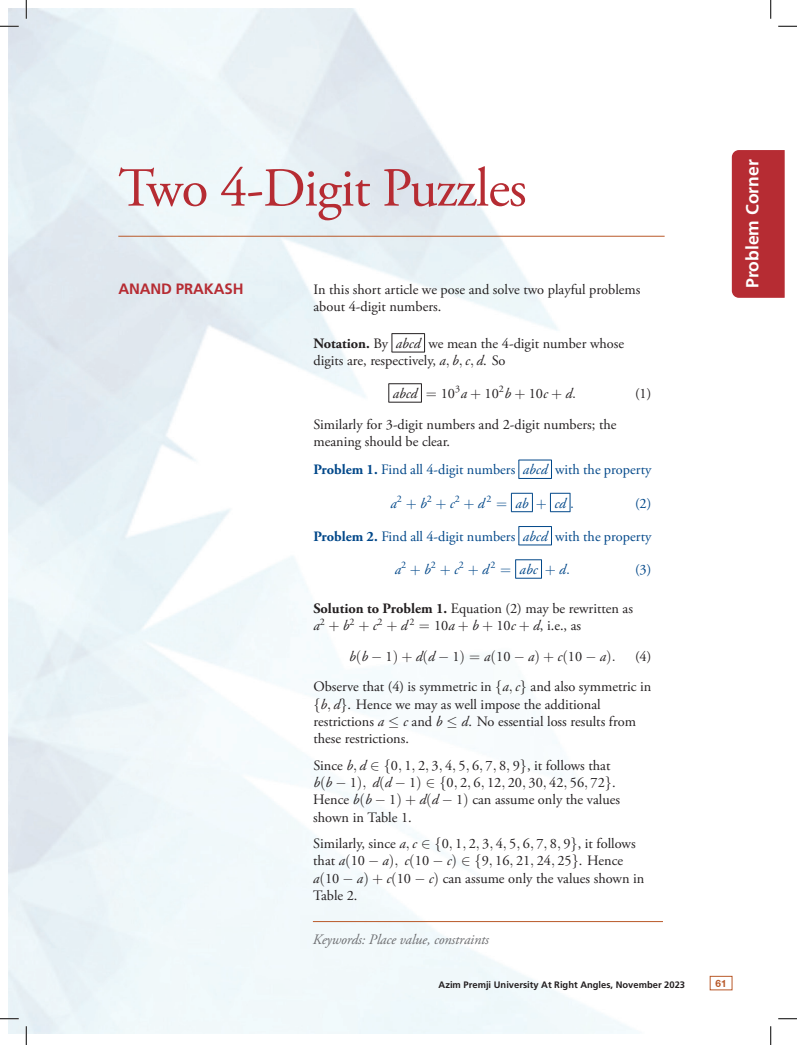
<style>
.page{position:relative;width:797px;height:1045px;background:#fff}
.page>*{position:absolute;margin:0;border:0;box-sizing:border-box;transform-origin:0 0}
.t1{font:55px "Adobe Garamond Pro";letter-spacing:-.02em;color:#b62c33}
.t2{font:700 17.5px "Frutiger LT Std";color:#fff}
.t3{font:700 15px "Frutiger LT Std";letter-spacing:-.01em;color:#b62c33}
.t4{font:14.38px/17.4px "Adobe Garamond Pro";color:#231f20}
.t5{font:14.38px "Adobe Garamond Pro";color:#004789}
.t6{font:italic 14.38px "Adobe Garamond Pro";color:#004789}
.t7{font:italic 14.38px "Adobe Garamond Pro";letter-spacing:-.01em;color:#6c6d70}
.t8{font:14.38px "CMR10";color:#231f20}
.t9{font:italic 14.38px "Adobe Garamond Pro";color:#231f20}
.t10{font:700 10px "Helvetica Neue CE";color:#b95929}
.t11{font:700 9.38px "Frutiger LT Std";color:#231f20}
.s1{font-weight:700}
.s2{font-style:italic}
.s3{font-family:"CMMI10"}
.s4{font-family:"CMR10";font-style:normal}
.s5{font-style:normal}
.s6{font-family:"CMMI10";font-style:normal}
.s7{font-family:"CMR10"}
.s8{font-family:"Adobe Garamond Pro";font-style:italic}
.s9{font-family:"CMSY10"}
.s10{font-family:"Adobe Garamond Pro"}
</style>
<div class="page">
<img style="left:9px;top:9px;width:635px;height:1024px">
<div style="left:709px;top:976px;width:23px;height:14px;border:1px solid #b95929"></div>
<div style="left:731px;top:150px;width:54px;height:148px;background:#b62c33"></div>
<hr style="left:391px;top:333px;width:34px;height:1px;background:#231f20">
<svg style="left:391px;top:334px;width:1px;height:18px"></svg>
<svg style="left:424px;top:334px;width:1px;height:18px"></svg>
<hr style="left:391px;top:352px;width:34px;height:1px;background:#231f20">
<hr style="left:388px;top:383px;width:33px;height:1px;background:#231f20">
<svg style="left:388px;top:384px;width:1px;height:18px"></svg>
<svg style="left:421px;top:384px;width:1px;height:18px"></svg>
<hr style="left:388px;top:402px;width:33px;height:1px;background:#231f20">
<hr style="left:518px;top:460px;width:33px;height:1px;background:#004789">
<svg style="left:518px;top:460px;width:1px;height:18px"></svg>
<svg style="left:551px;top:460px;width:1px;height:18px"></svg>
<hr style="left:518px;top:478px;width:33px;height:1px;background:#004789">
<svg style="left:511px;top:493px;width:22px;height:19px"></svg>
<svg style="left:550px;top:493px;width:21px;height:19px"></svg>
<hr style="left:518px;top:526px;width:33px;height:1px;background:#004789">
<svg style="left:518px;top:526px;width:1px;height:19px"></svg>
<svg style="left:551px;top:526px;width:1px;height:19px"></svg>
<hr style="left:518px;top:545px;width:33px;height:1px;background:#004789">
<svg style="left:515px;top:559px;width:27px;height:20px"></svg>
<hr style="left:118px;top:236px;width:546px;height:1px;background:#b95929">
<hr style="left:313px;top:921px;width:350px;height:1px;background:#b95929">
<svg style="left:0;top:25px;width:19px;height:2px"></svg>
<svg style="left:778px;top:25px;width:19px;height:2px"></svg>
<svg style="left:0;top:1018px;width:19px;height:1px"></svg>
<svg style="left:778px;top:1018px;width:19px;height:1px"></svg>
<svg style="left:25px;top:0;width:2px;height:19px"></svg>
<svg style="left:25px;top:1026px;width:2px;height:19px"></svg>
<svg style="left:770px;top:0;width:1px;height:19px"></svg>
<svg style="left:770px;top:1026px;width:1px;height:19px"></svg>
<h1 class="t1" style="left:118px;top:155px;width:410px">Two 4-Digit Puzzles</h1>
<p class="t3" style="left:118px;top:280px;width:127px">ANAND PRAKASH</p>
<p class="t4" style="left:313px;top:281px;width:328px">In this short article we pose and solve two playful problems about 4-digit numbers.</p>
<p class="t4" style="left:313px;top:335px;width:312px"><span class="s1">Notation.</span> By <span class="s2">abcd</span> we mean the 4-digit number whose digits are, respectively, <span class="s2">a</span><span class="s3">,</span> <span class="s2">b</span><span class="s3">,</span> <span class="s2">c</span><span class="s3">,</span> <span class="s2">d</span>. So</p>
<p class="t9" style="left:393px;top:385px;width:185px">abcd <span class="s4">=</span> <span class="s5">10</span><sup>3</sup>a <span class="s4">+</span> <span class="s5">10</span><sup>2</sup>b <span class="s4">+</span> <span class="s5">10</span>c <span class="s4">+</span> d<span class="s6">.</span></p>
<p class="t4" style="left:635px;top:385px;width:18px">(1)</p>
<p class="t4" style="left:313px;top:416px;width:304px">Similarly for 3-digit numbers and 2-digit numbers; the meaning should be clear.</p>
<p class="t5" style="left:313px;top:461px;width:339px"><span class="s1">Problem 1.</span> Find all 4-digit numbers <span class="s2">abcd</span> with the property</p>
<p class="t6" style="left:390px;top:494px;width:185px">a<sup>2</sup> <span class="s4">+</span>b<sup>2</sup> <span class="s4">+</span>c<sup>2</sup> <span class="s4">+</span>d<sup>2</sup> <span class="s4">=</span> ab <span class="s4">+</span> cd<span class="s6">.</span></p>
<p class="t5" style="left:635px;top:494px;width:18px">(2)</p>
<p class="t5" style="left:313px;top:527px;width:339px"><span class="s1">Problem 2.</span> Find all 4-digit numbers <span class="s2">abcd</span> with the property</p>
<p class="t6" style="left:395px;top:561px;width:177px">a<sup>2</sup> <span class="s4">+</span>b<sup>2</sup> <span class="s4">+</span>c<sup>2</sup> <span class="s4">+</span>d<sup>2</sup> <span class="s4">=</span> abc <span class="s4">+</span>d<span class="s6">.</span></p>
<p class="t5" style="left:635px;top:561px;width:18px">(3)</p>
<p class="t4" style="left:313px;top:600px;width:321px"><span class="s1">Solution to Problem 1.</span> Equation (2) may be rewritten as <span class="s2">a</span><sup>2</sup> <span class="s7">+</span><span class="s2">b</span><sup>2</sup> <span class="s7">+</span><span class="s2">c</span><sup>2</sup> <span class="s7">+</span><span class="s2">d</span><sup>2</sup> <span class="s7">=</span>10<span class="s2">a</span><span class="s7">+</span><span class="s2">b</span><span class="s7">+</span>10<span class="s2">c</span><span class="s7">+</span><span class="s2">d</span>,i.e.,as</p>
<p class="t8" style="left:349px;top:650px;width:268px"><span class="s8">b</span>(<span class="s8">b</span> <span class="s9">−</span> <span class="s10">1</span>) + <span class="s8">d</span>(<span class="s8">d</span> <span class="s9">−</span> <span class="s10">1</span>) = <span class="s8">a</span>(<span class="s10">10</span> <span class="s9">−</span> <span class="s8">a</span>) + <span class="s8">c</span>(<span class="s10">10</span> <span class="s9">−</span> <span class="s8">a</span>)<span class="s3">.</span></p>
<p class="t4" style="left:313px;top:641px;width:339px;line-height:30.5px;text-align:right">(4)<br>Observe that (4) is symmetric in <span class="s9">{</span><span class="s2">a</span><span class="s3">,</span> <span class="s2">c</span><span class="s9">}</span> and also symmetric in</p>
<p class="t4" style="left:313px;top:696px;width:324px"><span class="s9">{</span><span class="s2">b</span><span class="s3">,</span> <span class="s2">d</span><span class="s9">}</span>. Hence we may as well impose the additional restrictions <span class="s2">a</span> <span class="s9">≤</span> <span class="s2">c</span> and <span class="s2">b</span> <span class="s9">≤</span> <span class="s2">d</span>. No essential loss results from these restrictions.</p>
<p class="t4" style="left:313px;top:757px;width:308px">Since <span class="s2">b</span><span class="s3">,</span> <span class="s2">d</span> <span class="s9">∈ {</span>0<span class="s3">,</span> 1<span class="s3">,</span> 2<span class="s3">,</span> 3<span class="s3">,</span> 4<span class="s3">,</span> 5<span class="s3">,</span> 6<span class="s3">,</span> 7<span class="s3">,</span> 8<span class="s3">,</span> 9<span class="s9">}</span>, it follows that <span class="s2">b</span><span class="s7">(</span><span class="s2">b</span> <span class="s9">−</span> 1<span class="s7">)</span><span class="s3">,</span> <span class="s2">d</span><span class="s7">(</span><span class="s2">d</span> <span class="s9">−</span> 1<span class="s7">)</span> <span class="s9">∈ {</span>0<span class="s3">,</span> 2<span class="s3">,</span> 6<span class="s3">,</span> 12<span class="s3">,</span> 20<span class="s3">,</span> 30<span class="s3">,</span> 42<span class="s3">,</span> 56<span class="s3">,</span> 72<span class="s9">}</span>.<br>Hence <span class="s2">b</span><span class="s7">(</span><span class="s2">b</span> <span class="s9">−</span> 1<span class="s7">) +</span> <span class="s2">d</span><span class="s7">(</span><span class="s2">d</span> <span class="s9">−</span> 1<span class="s7">)</span> can assume only the values shown in Table 1.</p>
<p class="t4" style="left:313px;top:835px;width:332px">Similarly, since <span class="s2">a</span><span class="s3">,</span> <span class="s2">c</span> <span class="s9">∈ {</span>0<span class="s3">,</span> 1<span class="s3">,</span> 2<span class="s3">,</span> 3<span class="s3">,</span> 4<span class="s3">,</span> 5<span class="s3">,</span> 6<span class="s3">,</span> 7<span class="s3">,</span> 8<span class="s3">,</span> 9<span class="s9">}</span>, it follows that <span class="s2">a</span><span class="s7">(</span>10 <span class="s9">−</span> <span class="s2">a</span><span class="s7">)</span><span class="s3">,</span> <span class="s2">c</span><span class="s7">(</span>10 <span class="s9">−</span> <span class="s2">c</span><span class="s7">)</span> <span class="s9">∈ {</span>9<span class="s3">,</span> 16<span class="s3">,</span> 21<span class="s3">,</span> 24<span class="s3">,</span> 25<span class="s9">}</span>. Hence <span class="s2">a</span><span class="s7">(</span>10 <span class="s9">−</span> <span class="s2">a</span><span class="s7">) +</span> <span class="s2">c</span><span class="s7">(</span>10 <span class="s9">−</span> <span class="s2">c</span><span class="s7">)</span> can assume only the values shown in Table 2.</p>
<p class="t7" style="left:313px;top:930px;width:178px">Keywords: Place value, constraints</p>
<p class="t11" style="left:438px;top:979px;width:248px">Azim Premji University At Right Angles, November 2023</p>
<p class="t10" style="left:715px;top:977px;width:13px">61</p>
<p class="t2" style="left:742px;top:288px;width:130px;rotate:-90deg">Problem Corner</p>
</div>
